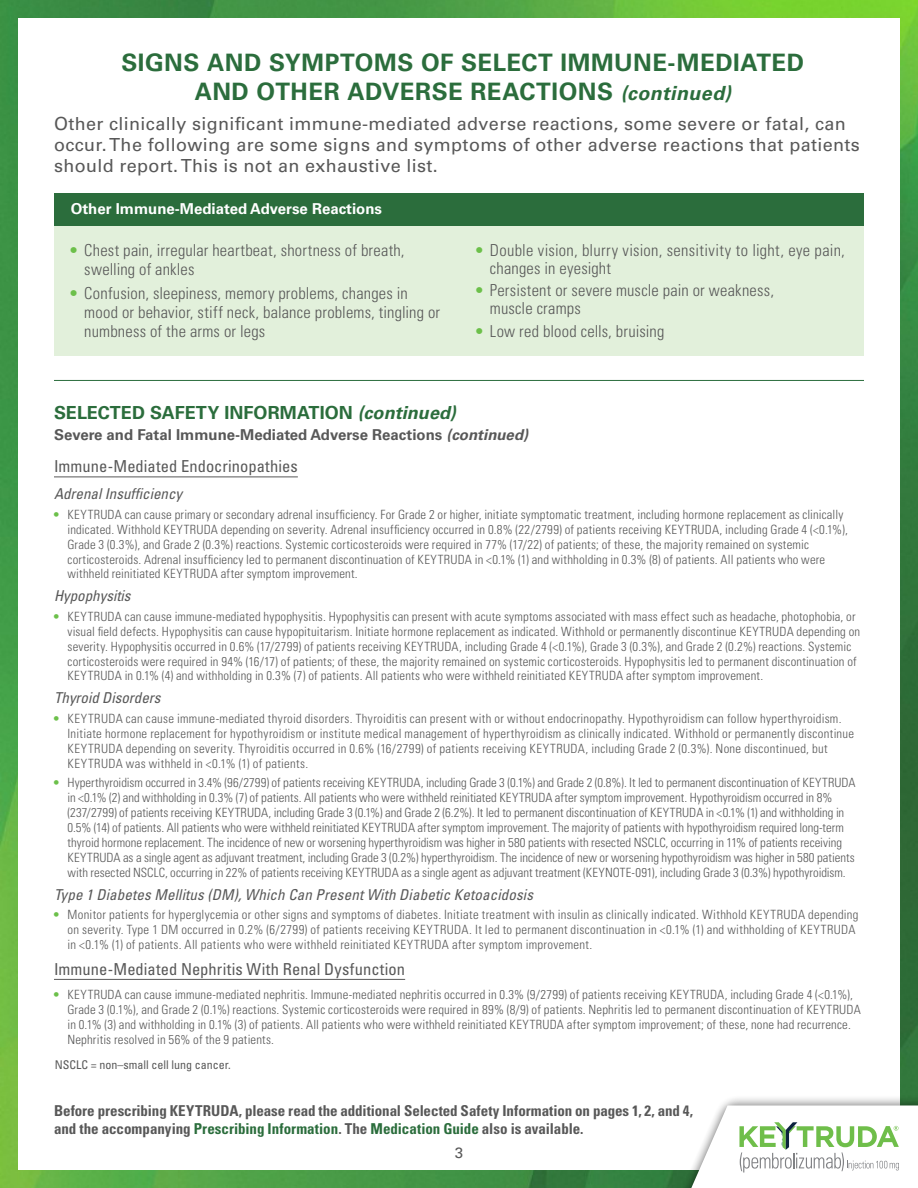
<style>
.page{position:relative;width:918px;height:1188px;background:#fff}
.page>*{position:absolute;margin:0;border:0;box-sizing:border-box;transform-origin:0 0}
.t1{font:700 24px/28.5px "Univers LT Std";letter-spacing:.02em;color:#2b6d3c;text-align:center}
.t2{font:18px/21px "Univers LT Std";letter-spacing:.02em;color:#585858}
.t3{font:700 18px "Univers LT Std";letter-spacing:.005em;color:#2b6d3c}
.t4{font:300 condensed 16.5px/18.8px "Univers LT Std";letter-spacing:.01em;color:#585858}
.t5{font:condensed 16.5px "Univers LT Std";letter-spacing:.005em;color:#585858}
.t6{font:700 condensed 15px/18px "Univers LT Std";color:#585858}
.t7{font:italic condensed 15px "Univers LT Std";letter-spacing:.01em;color:#585858}
.t8{font:700 15px "Univers LT Std";color:#585858}
.t9{font:700 15px "Univers LT Std";color:#fff}
.t10{font:15px "Univers LT Std";color:#585858}
.t11{font:300 condensed 12.75px/15px "Univers LT Std";letter-spacing:.015em;color:#585858}
.t12{font:condensed 12px "Univers LT Std";color:#585858}
.s1{font-style:italic;font-size:19.5px}
.s2{font-weight:700;font-stretch:normal;color:#6cc04a}
.s3{font-style:italic}
.s4{color:#2b6d3c}
</style>
<div class="page">
<img style="left:0;top:0;width:918px;height:1188px">
<div style="left:18px;top:18px;width:882px;height:1152px;background:#fff"></div>
<hr style="left:54px;top:477px;width:244px;height:1px;background:#585858">
<hr style="left:54px;top:979px;width:351px;height:1px;background:#585858">
<div style="left:54px;top:193px;width:810px;height:33px;background:#2b6d3c"></div>
<div style="left:54px;top:226px;width:810px;height:129px;background:#e2f0db"></div>
<hr style="left:54px;top:380px;width:810px;height:1px;background:#2b6d3c">
<svg style="left:669px;top:1094px;width:249px;height:94px"></svg>
<h1 class="t1" style="left:121px;top:49px;width:684px">SIGNS AND SYMPTOMS OF SELECT IMMUNE- MEDIATED<br>AND OTHER ADVERSE REACTIONS <span class="s1">(continued)</span></h1>
<h2 class="t2" style="left:54px;top:113px;width:807px">Other clinically significant immune-mediated adverse reactions, some severe or fatal, can occur. The following are some signs and symptoms of other adverse reactions that patients should report. This is not an exhaustive list.</h2>
<p class="t9" style="left:71px;top:200px;width:313px">Other Immune-Mediated Adverse Reactions</p>
<p class="t4" style="left:84px;top:241px;width:322px;text-indent:-13px"><span class="s2">•</span> Chest pain, irregular heartbeat, shortness of breath, swelling of ankles</p>
<p class="t4" style="left:84px;top:284px;width:357px;text-indent:-13px"><span class="s2">•</span> Confusion, sleepiness, memory problems, changes in mood or behavior, stiff neck, balance problems, tingling or numbness of the arms or legs</p>
<p class="t4" style="left:490px;top:241px;width:356px;line-height:18px;text-indent:-13px"><span class="s2">•</span> Double vision, blurry vision, sensitivity to light, eye pain, changes in eyesight</p>
<p class="t4" style="left:490px;top:282px;width:286px;line-height:18px;text-indent:-13px"><span class="s2">•</span> Persistent or severe muscle pain or weakness, muscle cramps</p>
<p class="t4" style="left:476px;top:322px;width:189px"><span class="s2">•</span> Low red blood cells, bruising</p>
<h2 class="t3" style="left:54px;top:402px;width:403px">SELECTED SAFETY INFORMATION <span class="s3">(continued)</span></h2>
<p class="t8" style="left:54px;top:425px;width:476px">Severe and Fatal Immune-Mediated Adverse Reactions <span class="s3">(continued)</span></p>
<p class="t5" style="left:54px;top:456px;width:245px">Immune-Mediated Endocrinopathies</p>
<p class="t7" style="left:54px;top:484px;width:130px">Adrenal Insufficiency</p>
<p class="t11" style="left:68px;top:507px;width:782px;text-indent:-14px"><span class="s2">•</span> KEYTRUDA can cause primary or secondary adrenal insufficiency. For Grade 2 or higher, initiate symptomatic treatment, including hormone replacement as clinically indicated. Withhold KEYTRUDA depending on severity. Adrenal insufficiency occurred in 0.8% (22/2799) of patients receiving KEYTRUDA, including Grade 4 (&lt;0.1%), Grade 3 (0.3%), and Grade 2 (0.3%) reactions. Systemic corticosteroids were required in 77% (17/22) of patients; of these, the majority remained on systemic corticosteroids. Adrenal insufficiency led to permanent discontinuation of KEYTRUDA in &lt;0.1% (1) and withholding in 0.3% (8) of patients. All patients who were withheld reinitiated KEYTRUDA after symptom improvement.</p>
<p class="t7" style="left:54px;top:586px;width:78px">Hypophysitis</p>
<p class="t11" style="left:68px;top:609px;width:794px;text-indent:-14px"><span class="s2">•</span> KEYTRUDA can cause immune-mediated hypophysitis. Hypophysitis can present with acute symptoms associated with mass effect such as headache, photophobia, or visual field defects. Hypophysitis can cause hypopituitarism. Initiate hormone replacement as indicated. Withhold or permanently discontinue KEYTRUDA depending on severity. Hypophysitis occurred in 0.6% (17/2799) of patients receiving KEYTRUDA, including Grade 4 (&lt;0.1%), Grade 3 (0.3%), and Grade 2 (0.2%) reactions. Systemic corticosteroids were required in 94% (16/17) of patients; of these, the majority remained on systemic corticosteroids. Hypophysitis led to permanent discontinuation of KEYTRUDA in 0.1% (4) and withholding in 0.3% (7) of patients. All patients who were withheld reinitiated KEYTRUDA after symptom improvement.</p>
<p class="t7" style="left:54px;top:688px;width:108px">Thyroid Disorders</p>
<p class="t11" style="left:68px;top:711px;width:788px;text-indent:-14px"><span class="s2">•</span> KEYTRUDA can cause immune-mediated thyroid disorders. Thyroiditis can present with or without endocrinopathy. Hypothyroidism can follow hyperthyroidism.<br>Initiate hormone replacement for hypothyroidism or institute medical management of hyperthyroidism as clinically indicated. Withhold or permanently discontinue KEYTRUDA depending on severity. Thyroiditis occurred in 0.6% (16/2799) of patients receiving KEYTRUDA, including Grade 2 (0.3%). None discontinued, but KEYTRUDA was withheld in &lt;0.1% (1) of patients.</p>
<p class="t11" style="left:68px;top:775px;width:790px;text-indent:-14px"><span class="s2">•</span> Hyperthyroidism occurred in 3.4% (96/2799) of patients receiving KEYTRUDA, including Grade 3 (0.1%) and Grade 2 (0.8%). It led to permanent discontinuation of KEYTRUDA in &lt;0.1% (2) and withholding in 0.3% (7) of patients. All patients who were withheld reinitiated KEYTRUDA after symptom improvement. Hypothyroidism occurred in 8% (237/2799) of patients receiving KEYTRUDA, including Grade 3 (0.1%) and Grade 2 (6.2%). It led to permanent discontinuation of KEYTRUDA in &lt;0.1% (1) and withholding in 0.5% (14) of patients. All patients who were withheld reinitiated KEYTRUDA after symptom improvement. The majority of patients with hypothyroidism required long-term thyroid hormone replacement. The incidence of new or worsening hyperthyroidism was higher in 580 patients with resected NSCLC, occurring in 11% of patients receiving KEYTRUDA as a single agent as adjuvant treatment, including Grade 3 (0.2%) hyperthyroidism. The incidence of new or worsening hypothyroidism was higher in 580 patients with resected NSCLC, occurring in 22% of patients receiving KEYTRUDA as a single agent as adjuvant treatment (KEYNOTE-091), including Grade 3 (0.3%) hypothyroidism.</p>
<p class="t7" style="left:54px;top:885px;width:481px">Type 1 Diabetes Mellitus (DM), Which Can Present With Diabetic Ketoacidosis</p>
<p class="t11" style="left:68px;top:907px;width:793px;text-indent:-14px"><span class="s2">•</span> Monitor patients for hyperglycemia or other signs and symptoms of diabetes. Initiate treatment with insulin as clinically indicated. Withhold KEYTRUDA depending on severity. Type 1 DM occurred in 0.2% (6/2799) of patients receiving KEYTRUDA. It led to permanent discontinuation in &lt;0.1% (1) and withholding of KEYTRUDA in &lt;0.1% (1) of patients. All patients who were withheld reinitiated KEYTRUDA after symptom improvement.</p>
<p class="t5" style="left:54px;top:958px;width:353px">Immune-Mediated Nephritis With Renal Dysfunction</p>
<p class="t11" style="left:68px;top:987px;width:795px;text-indent:-14px"><span class="s2">•</span> KEYTRUDA can cause immune-mediated nephritis. Immune-mediated nephritis occurred in 0.3% (9/2799) of patients receiving KEYTRUDA, including Grade 4 (&lt;0.1%), Grade 3 (0.1%), and Grade 2 (0.1%) reactions. Systemic corticosteroids were required in 89% (8/9) of patients. Nephritis led to permanent discontinuation of KEYTRUDA in 0.1% (3) and withholding in 0.1% (3) of patients. All patients who were withheld reinitiated KEYTRUDA after symptom improvement; of these, none had recurrence.<br>Nephritis resolved in 56% of the 9 patients.</p>
<p class="t12" style="left:55px;top:1057px;width:177px">NSCLC = non–small cell lung cancer.</p>
<p class="t6" style="left:54px;top:1102px;width:641px">Before prescribing KEYTRUDA, please read the additional Selected Safety Information on pages 1, 2, and 4, and the accompanying <span class="s4">Prescribing Information</span>. The <span class="s4">Medication Guide</span> also is available.</p>
<p class="t10" style="left:455px;top:1144px;width:10px">3</p>
</div>
